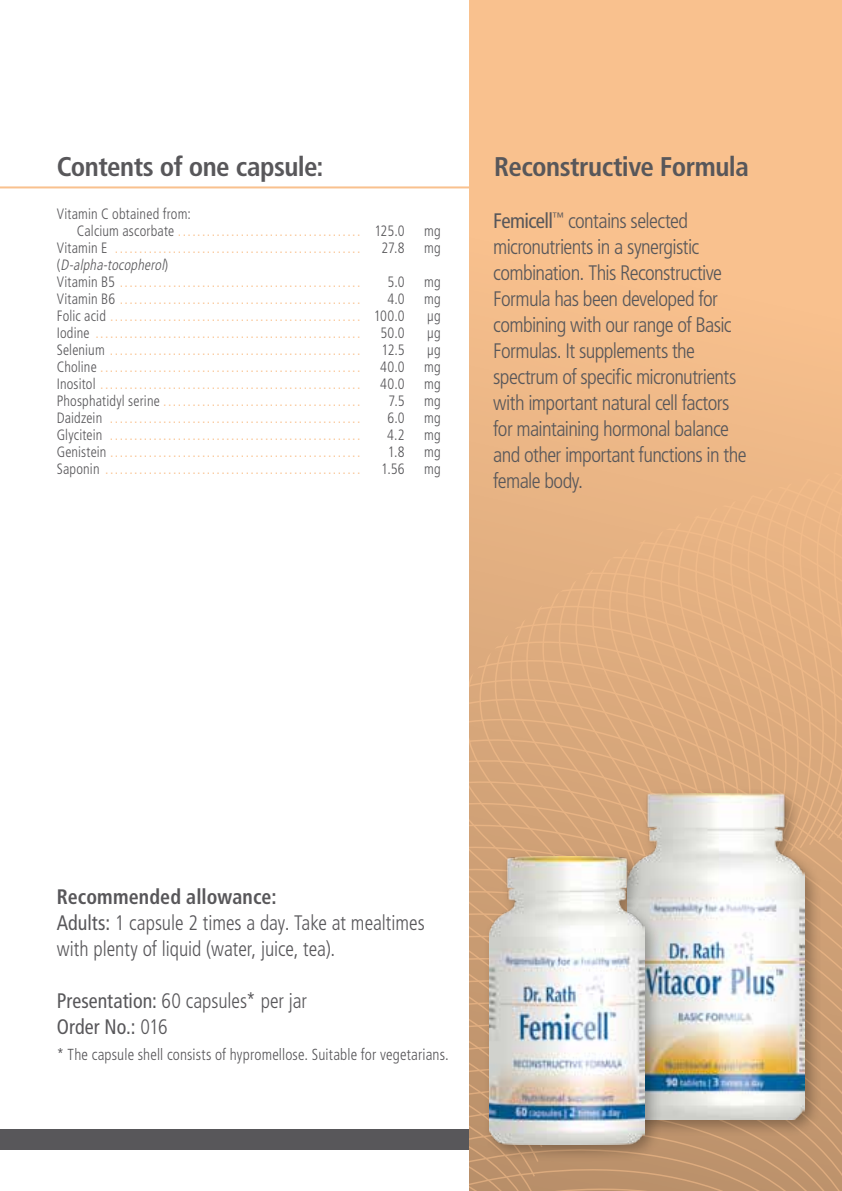
<style>
.page{position:relative;width:842px;height:1191px;background:#fff}
.page>*{position:absolute;margin:0;border:0;box-sizing:border-box;transform-origin:0 0}
.t1{font:700 condensed 27px "Frutiger LT";letter-spacing:-.02em;color:#58575a}
.t2{font:300 condensed 21px/26px "Frutiger LT";letter-spacing:-.03em;color:#58575a}
.t3{font:300 condensed 21px/26px "Frutiger LT";color:#58575a;scale:.95 1}
.t4{font:condensed 21px/26px "Frutiger LT";letter-spacing:.005em;color:#58575a;scale:.95 1}
.t5{font:300 condensed 16px "Frutiger LT";letter-spacing:.01em;color:#58575a;scale:.95 1}
.t6{font:300 condensed 15px/17px "Frutiger LT";letter-spacing:.015em;color:#f9c18e;scale:.95 1}
.t7{font:300 condensed 15px/17px "Frutiger LT";letter-spacing:.015em;color:#58575a;scale:.95 1}
.s1{color:#f9c18e}
.s2{color:#58575a}
.s3{font-style:italic;color:#58575a}
.s4{font-weight:400}
.s5{font-weight:700}
.s6{font-weight:300}
</style>
<div class="page">
<div style="left:0;top:1129px;width:842px;height:21px;background:#58575a"></div>
<div style="left:469px;top:0;width:373px;height:1191px;background:#f9c18e"></div>
<svg style="left:469px;top:451px;width:373px;height:616px"></svg>
<svg style="left:469px;top:1067px;width:373px;height:124px;background:#bf946d"></svg>
<hr style="left:0;top:186px;width:842px;height:2px;background:#f9c18e">
<div style="left:620px;top:787px;width:203px;height:350px;background:#000;opacity:.3"></div>
<img style="left:627px;top:794px;width:178px;height:325px">
<div style="left:482px;top:849px;width:180px;height:313px;background:#000;opacity:.3"></div>
<img style="left:489px;top:856px;width:156px;height:288px">
<h1 class="t1" style="left:57px;top:151px;width:268px">Contents of one capsule:</h1>
<h1 class="t1" style="left:494px;top:151px;width:256px">Reconstructive Formula</h1>
<p class="t7" style="left:77px;top:205px;width:347px;text-indent:-20px">Vitamin C obtained from:<br>Calcium ascorbate <span class="s1">......................................</span> 125.0</p>
<p class="t7" style="left:424px;top:222px;width:19px">mg</p>
<p class="t6" style="left:57px;top:239px;width:321px"><span class="s2">Vitamin E</span> ...................................................</p>
<p class="t7" style="left:382px;top:239px;width:26px">27.8</p>
<p class="t7" style="left:424px;top:239px;width:19px">mg</p>
<p class="t6" style="left:57px;top:256px;width:321px"><span class="s2">(</span> <span class="s3">D-alpha-tocopherol</span><span class="s2">)<br>Vitamin B5</span> ..................................................</p>
<p class="t7" style="left:387px;top:273px;width:20px">5.0</p>
<p class="t7" style="left:424px;top:273px;width:19px">mg</p>
<p class="t6" style="left:57px;top:290px;width:321px"><span class="s2">Vitamin B6</span> ..................................................</p>
<p class="t7" style="left:387px;top:290px;width:20px">4.0</p>
<p class="t7" style="left:424px;top:290px;width:19px">mg</p>
<p class="t6" style="left:57px;top:307px;width:368px"><span class="s2">Folic acid</span> .................................................... <span class="s2">100.0</span></p>
<p class="t7" style="left:427px;top:307px;width:16px">µg</p>
<p class="t6" style="left:57px;top:324px;width:321px"><span class="s2">Iodine</span> .......................................................</p>
<p class="t7" style="left:380px;top:324px;width:27px">50.0</p>
<p class="t7" style="left:427px;top:324px;width:16px">µg</p>
<p class="t6" style="left:57px;top:341px;width:321px"><span class="s2">Selenium</span> ....................................................</p>
<p class="t7" style="left:381px;top:341px;width:26px">12.5</p>
<p class="t7" style="left:427px;top:341px;width:16px">µg</p>
<p class="t6" style="left:57px;top:358px;width:321px"><span class="s2">Choline</span> ......................................................</p>
<p class="t7" style="left:380px;top:358px;width:27px">40.0</p>
<p class="t7" style="left:424px;top:358px;width:19px">mg</p>
<p class="t6" style="left:57px;top:375px;width:321px"><span class="s2">Inositol</span> ......................................................</p>
<p class="t7" style="left:380px;top:375px;width:27px">40.0</p>
<p class="t7" style="left:424px;top:375px;width:19px">mg</p>
<p class="t6" style="left:57px;top:392px;width:321px"><span class="s2">Phosphatidyl serine</span> .........................................</p>
<p class="t7" style="left:389px;top:392px;width:18px">7.5</p>
<p class="t7" style="left:424px;top:392px;width:19px">mg</p>
<p class="t6" style="left:57px;top:409px;width:321px"><span class="s2">Daidzein</span> ....................................................</p>
<p class="t7" style="left:387px;top:409px;width:20px">6.0</p>
<p class="t7" style="left:424px;top:409px;width:19px">mg</p>
<p class="t6" style="left:57px;top:426px;width:321px"><span class="s2">Glycitein</span> ....................................................</p>
<p class="t7" style="left:387px;top:426px;width:20px">4.2</p>
<p class="t7" style="left:424px;top:426px;width:19px">mg</p>
<p class="t6" style="left:57px;top:443px;width:321px"><span class="s2">Genistein</span> ....................................................</p>
<p class="t7" style="left:388px;top:443px;width:19px">1.8</p>
<p class="t7" style="left:424px;top:443px;width:19px">mg</p>
<p class="t6" style="left:57px;top:460px;width:321px"><span class="s2">Saponin</span> .....................................................</p>
<p class="t7" style="left:381px;top:460px;width:26px">1.56</p>
<p class="t7" style="left:424px;top:460px;width:19px">mg</p>
<p class="t2" style="left:493px;top:208px;width:255px"><span class="s4">Femicell</span><sup>™</sup> contains selected micronutrients in a synergistic combination. This Reconstructive<br>Formula has been developed for combining with our range of Basic<br>Formulas. It supplements the spectrum of specific micronutrients with important natural cell factors for maintaining hormonal balance and other important functions in the female body.</p>
<h2 class="t3" style="left:57px;top:884px;width:389px"><span class="s5">Recommended allowance:<br></span><span class="s4">Adults:</span> 1 capsule 2 times a day. Take at mealtimes with plenty of liquid (water, juice, tea).</h2>
<h2 class="t4" style="left:57px;top:988px;width:265px">Presentation: <span class="s6">60 capsules* per jar<br></span>Order No.: <span class="s6">016</span></h2>
<p class="t5" style="left:57px;top:1045px;width:414px">* The capsule shell consists of hypromellose. Suitable for vegetarians.</p>
</div>
